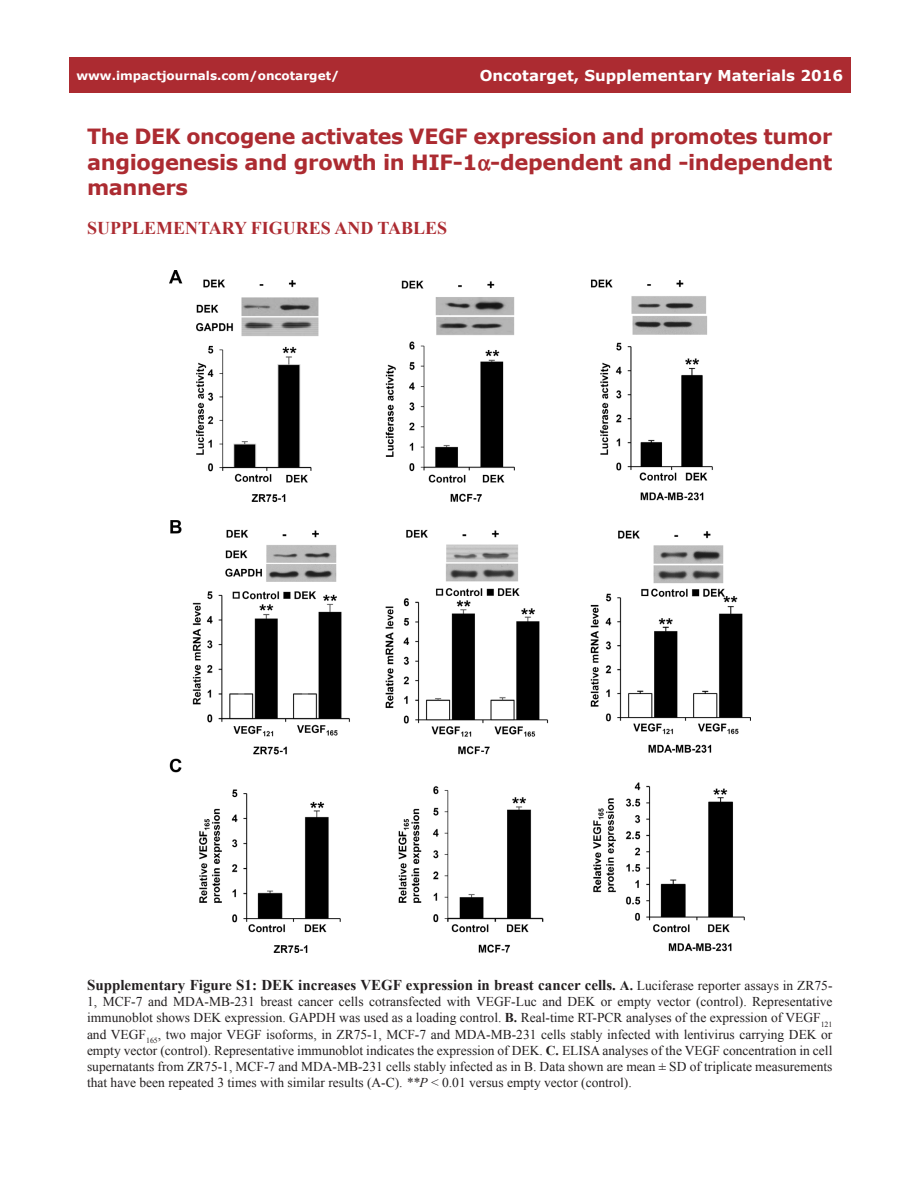
<style>
.page{position:relative;width:918px;height:1188px;background:#fff}
.page>*{position:absolute;margin:0;border:0;box-sizing:border-box;transform-origin:0 0}
.t1{font:700 21px/25.2px "Verdana";letter-spacing:-.015em;color:#ac2b31;text-align:justify}
.Heading{font:700 18px "Times New Roman";color:#ac2b31}
.t2{font:700 15px "Times New Roman";color:#231f20}
.t3{font:700 15px "Verdana";color:#fff}
.t4{font:13.5px/16.2px "Times New Roman";color:#231f20;text-align:justify}
.t5{font:700 12px "Verdana";color:#fff}
.s1{font-size:13.5px}
.s2{font-weight:400;font-size:13.5px}
.s3{font-weight:700}
.s4{font-style:italic}
</style>
<div class="page">
<div style="left:69px;top:57px;width:781px;height:36px;background:#ac2b31"></div>
<img style="left:169px;top:270px;width:581px;height:683px">
<p class="t5" style="left:76px;top:67px;width:264px">www.impactjournals.com/oncotarget/</p>
<p class="t3" style="left:480px;top:65px;width:365px">Oncotarget, Supplementary Materials 2016</p>
<p class="t1" style="left:87px;top:124px;width:747px">The DEK oncogene activates VEGF expression and promotes tumor angiogenesis and growth in HIF-1 -dependent and -independent manners</p>
<p class="Heading" style="left:87px;top:216px;width:362px">SUPPLEMENTARY FIGURES AND TABLES</p>
<p class="t2" style="left:87px;top:975px;width:747px">Supplementary Figure S1: DEK increases VEGF expression in breast cancer cells. <span class="s1">A.</span> <span class="s2">Luciferase reporter assays in ZR75-</span></p>
<p class="t4" style="left:87px;top:993px;width:747px">1, MCF-7 and MDA-MB-231 breast cancer cells cotransfected with VEGF-Luc and DEK or empty vector (control). Representative immunoblot shows DEK expression. GAPDH was used as a loading control. <span class="s3">B.</span> Real-time RT-PCR analyses of the expression of VEGF<sub>121 </sub>and VEGF<sub>165</sub>, two major VEGF isoforms, in ZR75-1, MCF-7 and MDA-MB-231 cells stably infected with lentivirus carrying DEK or empty vector (control). Representative immunoblot indicates the expression of DEK. <span class="s3">C.</span> ELISA analyses of the VEGF concentration in cell supernatants from ZR75-1, MCF-7 and MDA-MB-231 cells stably infected as in B. Data shown are mean ± SD of triplicate measurements that have been repeated 3 times with similar results (A-C). <span class="s4">**P</span> &lt; 0.01 versus empty vector (control).</p>
</div>
